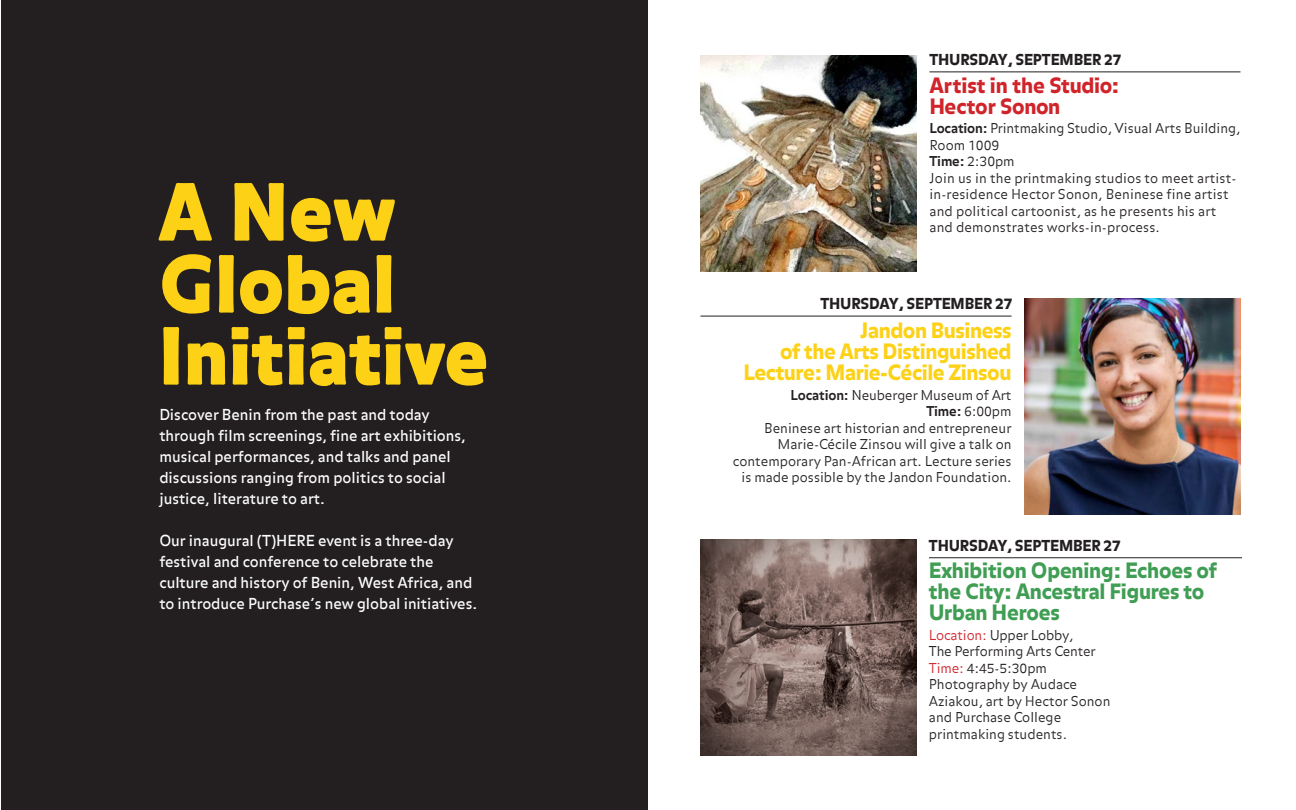
<style>
.page{position:relative;width:1296px;height:810px;background:#fff}
.page>*{position:absolute;margin:0;border:0;box-sizing:border-box;transform-origin:0 0}
.t1{font:900 75px "Balance";letter-spacing:.02em;color:#fdd115}
.t2{font:900 21px/21px "Balance";letter-spacing:-.01em;color:#3f9e53}
.t3{font:900 21px/21px "Balance";letter-spacing:-.02em;color:#fdd115;text-align:right}
.t4{font:900 21px "Balance";letter-spacing:-.005em;color:#d1232a}
.t5{font:15px/21px "Balance";color:#fff}
.t6{font:900 15px "Balance";letter-spacing:-.01em;color:#231f20}
.t7{font:300 13.5px/16.5px "Balance";color:#231f20}
.s1{font-weight:700}
.s2{color:#d1232a}
</style>
<div class="page">
<div style="left:2px;top:0;width:646px;height:810px;background:#231f20"></div>
<svg style="left:158px;top:183px;width:237px;height:131px"></svg>
<svg style="left:163px;top:327px;width:16px;height:58px"></svg>
<svg style="left:187px;top:327px;width:300px;height:59px"></svg>
<img style="left:700px;top:56px;width:216px;height:216px">
<hr style="left:929px;top:72px;width:312px;height:1px;background:#231f20">
<img style="left:1024px;top:299px;width:216px;height:216px">
<hr style="left:700px;top:316px;width:312px;height:1px;background:#231f20">
<img style="left:700px;top:540px;width:216px;height:216px">
<hr style="left:929px;top:557px;width:313px;height:1px;background:#231f20">
<p class="t1" style="left:159px;top:169px;width:236px">A New</p>
<p class="t1" style="left:159px;top:241px;width:237px">Global</p>
<p class="t1" style="left:159px;top:313px;width:330px">Initiative</p>
<p class="t5" style="left:159px;top:405px;width:308px">Discover Benin from the past and today through film screenings, fine art exhibitions, musical performances, and talks and panel discussions ranging from politics to social justice, literature to art.</p>
<p class="t5" style="left:159px;top:531px;width:319px">Our inaugural (T)HERE event is a three-day festival and conference to celebrate the culture and history of Benin, West Africa, and to introduce Purchase’s new global initiatives.</p>
<p class="t6" style="left:929px;top:51px;width:193px">THURSDAY, SEPTEMBER 27</p>
<p class="t4" style="left:929px;top:73px;width:191px">Artist in the Studio:</p>
<p class="t4" style="left:929px;top:94px;width:132px">Hector Sonon</p>
<p class="t7" style="left:929px;top:121px;width:313px"><span class="s1">Location:</span> Printmaking Studio, Visual Arts Building, Room 1009<br><span class="s1">Time:</span> 2:30pm<br>Join us in the printmaking studios to meet artist&shy;in-residence Hector Sonon, Beninese fine artist and political cartoonist, as he presents his art and demonstrates works-in-process.</p>
<p class="t6" style="left:820px;top:295px;width:193px">THURSDAY, SEPTEMBER 27</p>
<p class="t3" style="left:743px;top:321px;width:270px">Jandon Business<br>of the Arts Distinguished<br>Lecture: Marie-Cécile Zinsou</p>
<p class="t7" style="left:733px;top:387px;width:280px;text-align:right"><span class="s1">Location:</span> Neuberger Museum of Art<br><span class="s1">Time:</span> 6:00pm<br>Beninese art historian and entrepreneur Marie-Cécile Zinsou will give a talk on contemporary Pan-African art. Lecture series is made possible by the Jandon Foundation.</p>
<p class="t6" style="left:929px;top:537px;width:193px">THURSDAY, SEPTEMBER 27</p>
<p class="t2" style="left:929px;top:562px;width:290px">Exhibition Opening: Echoes of the City: Ancestral Figures to<br>Urban Heroes</p>
<p class="t7" style="left:929px;top:628px;width:183px"><span class="s2">Location:</span> Upper Lobby,<br>The Performing Arts Center<br><span class="s2">Time:</span> 4:45-5:30pm<br>Photography by Audace<br>Aziakou, art by Hector Sonon and Purchase College printmaking students.</p>
</div>
